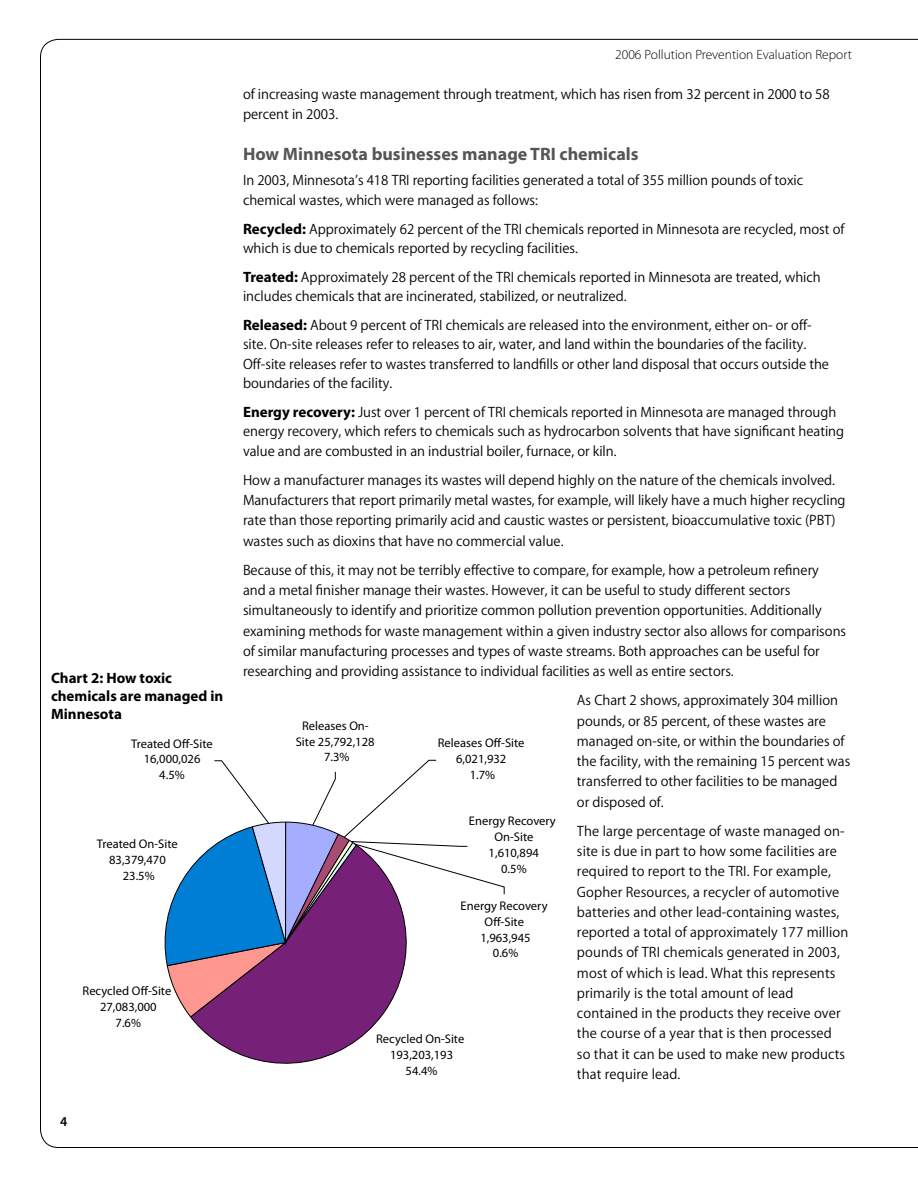
<style>
.page{position:relative;width:918px;height:1188px;background:#fff}
.page>*{position:absolute;margin:0;border:0;box-sizing:border-box;transform-origin:0 0}
.t1{font:700 18px "Myriad Pro";color:#545555}
.t2{font:15px/20.2px "Myriad MM";color:#000}
.t3{font:700 15px/18px "Myriad Pro";color:#000}
.t4{font:300 13.5px "Myriad Pro";color:#000}
.t5{font:12.6px/15.8px "Myriad Pro";color:#000;text-align:center}
.s1{font-family:"Myriad Pro";font-weight:700}
</style>
<div class="page">
<svg style="left:191px;top:1018px;width:190px;height:46px"></svg>
<svg style="left:164px;top:760px;width:340px;height:258px"></svg>
<p class="t3" style="left:51px;top:669px;width:174px">Chart 2: How toxic chemicals are managed in<br>Minnesota</p>
<p class="t5" style="left:131px;top:736px;width:83px">Treated Off-Site<br>16,000,026<br>4.5%</p>
<p class="t5" style="left:97px;top:837px;width:82px">Treated On-Site<br>83,379,470<br>23.5%</p>
<p class="t5" style="left:83px;top:984px;width:90px">Recycled Off-Site<br>27,083,000<br>7.6%</p>
<p class="t4" style="left:615px;top:47px;width:238px">2006 Pollution Prevention Evaluation Report</p>
<p class="t2" style="left:243px;top:85px;width:588px">of increasing waste management through treatment, which has risen from 32 percent in 2000 to 58 percent in 2003.</p>
<p class="t1" style="left:243px;top:142px;width:397px">How Minnesota businesses manage TRI chemicals</p>
<p class="t2" style="left:243px;top:170px;width:562px">In 2003, Minnesota’s 418 TRI reporting facilities generated a total of 355 million pounds of toxic chemical wastes, which were managed as follows:</p>
<p class="t2" style="left:243px;top:220px;width:603px;line-height:19.5px"><span class="s1">Recycled:</span> Approximately 62 percent of the TRI chemicals reported in Minnesota are recycled, most of which is due to chemicals reported by recycling facilities.</p>
<p class="t2" style="left:243px;top:268px;width:579px;line-height:19.5px"><span class="s1">Treated:</span> Approximately 28 percent of the TRI chemicals reported in Minnesota are treated, which includes chemicals that are incinerated, stabilized, or neutralized.</p>
<p class="t2" style="left:243px;top:316px;width:588px;line-height:19.5px"><span class="s1">Released:</span> About 9 percent of TRI chemicals are released into the environment, either on- or off&shy;site. On-site releases refer to releases to air, water, and land within the boundaries of the facility.<br>Off-site releases refer to wastes transferred to landfills or other land disposal that occurs outside the boundaries of the facility.</p>
<p class="t2" style="left:243px;top:403px;width:603px;line-height:19.5px"><span class="s1">Energy recovery:</span> Just over 1 percent of TRI chemicals reported in Minnesota are managed through energy recovery, which refers to chemicals such as hydrocarbon solvents that have significant heating value and are combusted in an industrial boiler, furnace, or kiln.</p>
<p class="t2" style="left:243px;top:470px;width:604px">How a manufacturer manages its wastes will depend highly on the nature of the chemicals involved.<br>Manufacturers that report primarily metal wastes, for example, will likely have a much higher recycling rate than those reporting primarily acid and caustic wastes or persistent, bioaccumulative toxic (PBT) wastes such as dioxins that have no commercial value.</p>
<p class="t2" style="left:243px;top:560px;width:605px">Because of this, it may not be terribly effective to compare, for example, how a petroleum refinery<br>and a metal finisher manage their wastes. However, it can be useful to study different sectors simultaneously to identify and prioritize common pollution prevention opportunities. Additionally examining methods for waste management within a given industry sector also allows for comparisons of similar manufacturing processes and types of waste streams. Both approaches can be useful for researching and providing assistance to individual facilities as well as entire sectors.</p>
<p class="t2" style="left:577px;top:691px;width:275px">As Chart 2 shows, approximately 304 million pounds, or 85 percent, of these wastes are managed on-site, or within the boundaries of the facility, with the remaining 15 percent was transferred to other facilities to be managed or disposed of.</p>
<p class="t2" style="left:577px;top:821px;width:273px">The large percentage of waste managed on&shy;site is due in part to how some facilities are required to report to the TRI. For example, Gopher Resources, a recycler of automotive batteries and other lead-containing wastes, reported a total of approximately 177 million pounds of TRI chemicals generated in 2003, most of which is lead. What this represents primarily is the total amount of lead contained in the products they receive over the course of a year that is then processed so that it can be used to make new products that require lead.</p>
<p class="t5" style="left:296px;top:718px;width:80px">Releases On-<br>Site 25,792,128<br>7.3%</p>
<p class="t5" style="left:438px;top:735px;width:88px">Releases Off-Site<br>6,021,932<br>1.7%</p>
<p class="t5" style="left:469px;top:813px;width:88px">Energy Recovery<br>On-Site<br>1,610,894<br>0.5%</p>
<p class="t5" style="left:461px;top:898px;width:88px">Energy Recovery<br>Off-Site<br>1,963,945<br>0.6%</p>
<p class="t5" style="left:376px;top:1032px;width:90px">Recycled On-Site<br>193,203,193<br>54.4%</p>
</div>
